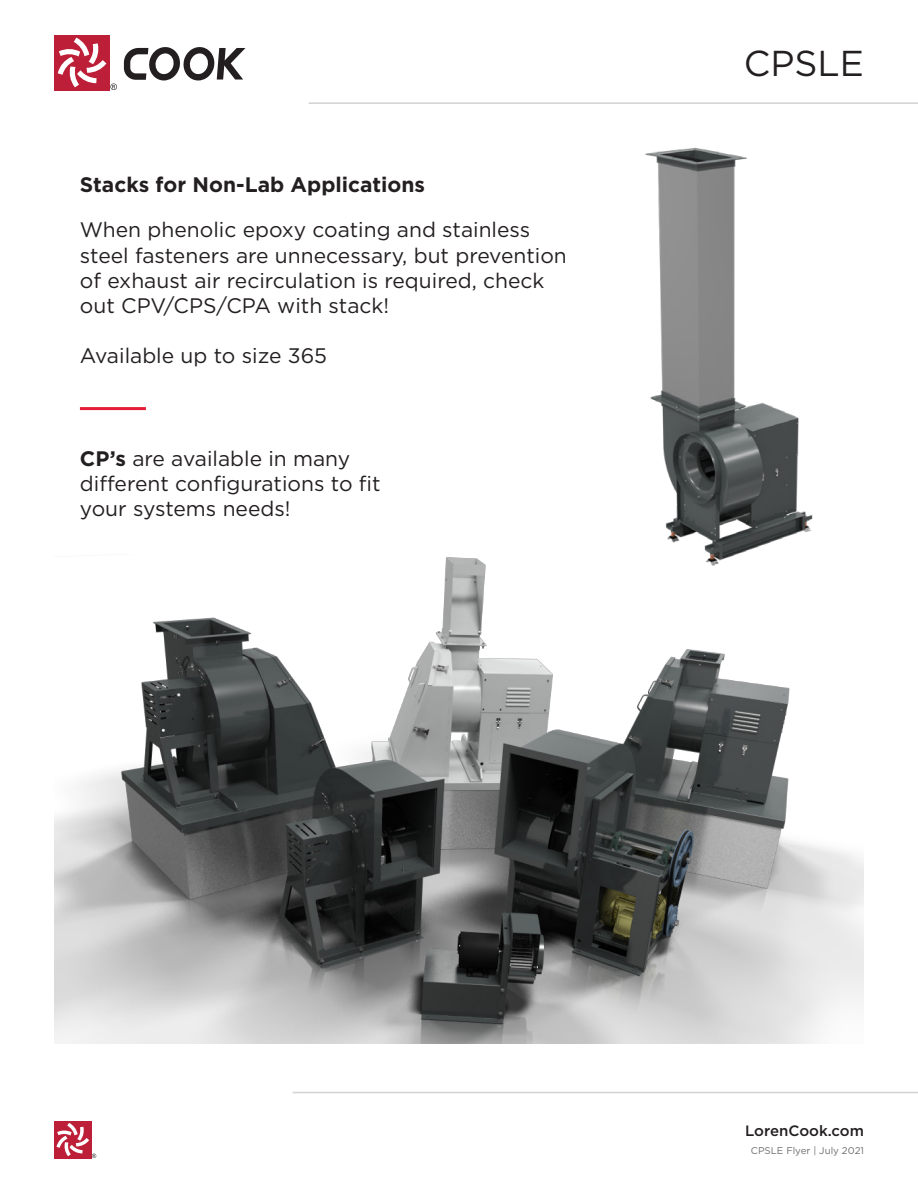
<style>
.page{position:relative;width:918px;height:1188px;background:#fff}
.page>*{position:absolute;margin:0;border:0;box-sizing:border-box;transform-origin:0 0}
.t1{font:36px "Gotham";color:#231f20}
.t2{font:21px/25.2px "Gotham";color:#231f20}
.t3{font:700 21px "Gotham";color:#231f20}
.t4{font:500 15px "Gotham";color:#231f20}
.t5{font:9.75px "Gotham";color:#6c6d70}
.s1{font-weight:700}
</style>
<div class="page">
<hr style="left:309px;top:102px;width:609px;height:2px;background:#d1d2d4">
<img style="left:54px;top:557px;width:810px;height:486px">
<hr style="left:293px;top:1092px;width:625px;height:1px;background:#d1d2d4">
<div style="left:54px;top:35px;width:55px;height:56px;background:#be1f38"></div>
<svg style="left:58px;top:38px;width:59px;height:52px"></svg>
<svg style="left:124px;top:47px;width:122px;height:33px"></svg>
<div style="left:54px;top:1121px;width:37px;height:37px;background:#be1f38"></div>
<svg style="left:56px;top:1123px;width:40px;height:35px"></svg>
<img style="left:639px;top:147px;width:181px;height:422px">
<hr style="left:80px;top:407px;width:66px;height:3px;background:#e61c37">
<p class="t3" style="left:80px;top:171px;width:347px">Stacks for Non-Lab Applications</p>
<p class="t2" style="left:80px;top:217px;width:488px">When phenolic epoxy coating and stainless steel fasteners are unnecessary, but prevention of exhaust air recirculation is required, check out CPV/CPS/CPA with stack!</p>
<p class="t2" style="left:80px;top:343px;width:249px">Available up to size 365</p>
<p class="t2" style="left:80px;top:445px;width:302px"><span class="s1">CP’s</span> are available in many different configurations to fit your systems needs!</p>
<p class="t1" style="left:744px;top:41px;width:122px">CPSLE</p>
<p class="t4" style="left:745px;top:1121px;width:120px">LorenCook.com</p>
<p class="t5" style="left:751px;top:1145px;width:115px">CPSLE Flyer | July 2021</p>
</div>
